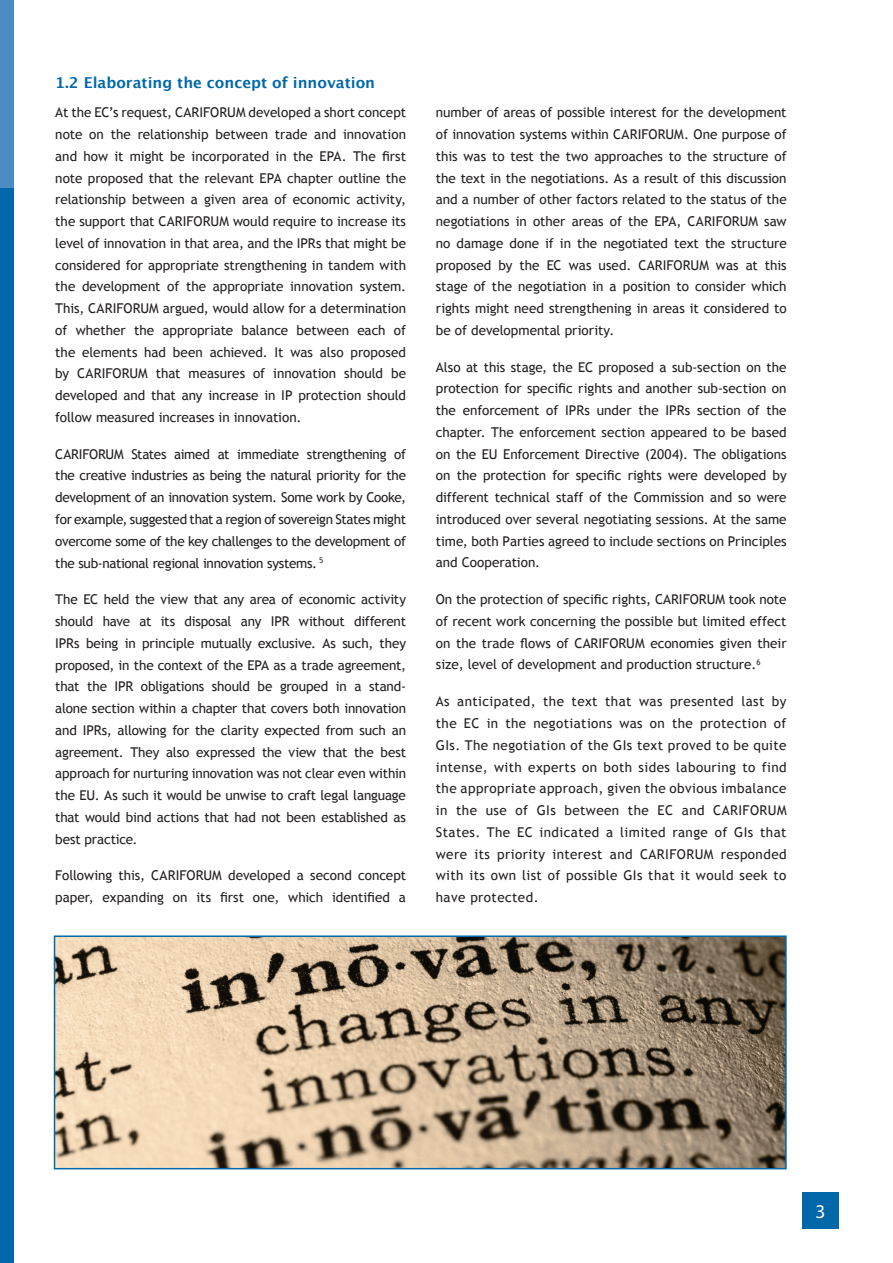
<style>
.page{position:relative;width:893px;height:1263px;background:#fff}
.page>*{position:absolute;margin:0;border:0;box-sizing:border-box;transform-origin:0 0}
.t1{font:19.5px "Myriad Pro";color:#fff}
.t2{font:700 15px "Lucida Grande";color:#0068a9}
.t3{font:13.5px/21.8px "Trebuchet MS";color:#231f20;text-align:justify}
</style>
<div class="page">
<div style="left:802px;top:1193px;width:36px;height:36px;background:#0068a9"></div>
<div style="left:0;top:188px;width:13px;height:1075px;background:#0068a9"></div>
<div style="left:0;top:0;width:13px;height:188px;background:#4b8dc3"></div>
<img style="left:57px;top:938px;width:727px;height:228px">
<div style="left:54px;top:935px;width:733px;height:234px;border:2px solid #0068a9"></div>
<p class="t2" style="left:55px;top:71px;width:321px">1.2 Elaborating the concept of innovation</p>
<p class="t3" style="left:55px;top:102px;width:352px">At the EC’s request, CARIFORUM developed a short concept note on the relationship between trade and innovation and how it might be incorporated in the EPA. The first note proposed that the relevant EPA chapter outline the relationship between a given area of economic activity, the support that CARIFORUM would require to increase its level of innovation in that area, and the IPRs that might be considered for appropriate strengthening in tandem with the development of the appropriate innovation system.<br>This, CARIFORUM argued, would allow for a determination of whether the appropriate balance between each of the elements had been achieved. It was also proposed by CARIFORUM that measures of innovation should be developed and that any increase in IP protection should follow measured increases in innovation.</p>
<p class="t3" style="left:55px;top:443px;width:352px">CARIFORUM States aimed at immediate strengthening of the creative industries as being the natural priority for the development of an innovation system. Some work by Cooke, for example, suggested that a region of sovereign States might overcome some of the key challenges to the development of the sub-national regional innovation systems. <sup>5</sup></p>
<p class="t3" style="left:55px;top:589px;width:352px">The EC held the view that any area of economic activity should have at its disposal any IPR without different IPRs being in principle mutually exclusive. As such, they proposed, in the context of the EPA as a trade agreement, that the IPR obligations should be grouped in a stand&shy;alone section within a chapter that covers both innovation and IPRs, allowing for the clarity expected from such an agreement. They also expressed the view that the best approach for nurturing innovation was not clear even within the EU. As such it would be unwise to craft legal language that would bind actions that had not been established as best practice.</p>
<p class="t3" style="left:55px;top:865px;width:352px">Following this, CARIFORUM developed a second concept paper, expanding on its first one, which identified a</p>
<p class="t3" style="left:436px;top:102px;width:352px">number of areas of possible interest for the development of innovation systems within CARIFORUM. One purpose of this was to test the two approaches to the structure of the text in the negotiations. As a result of this discussion and a number of other factors related to the status of the negotiations in other areas of the EPA, CARIFORUM saw no damage done if in the negotiated text the structure proposed by the EC was used. CARIFORUM was at this stage of the negotiation in a position to consider which rights might need strengthening in areas it considered to be of developmental priority.</p>
<p class="t3" style="left:436px;top:356px;width:352px">Also at this stage, the EC proposed a sub-section on the protection for specific rights and another sub-section on the enforcement of IPRs under the IPRs section of the chapter. The enforcement section appeared to be based on the EU Enforcement Directive (2004). The obligations on the protection for specific rights were developed by different technical staff of the Commission and so were introduced over several negotiating sessions. At the same time, both Parties agreed to include sections on Principles and Cooperation.</p>
<p class="t3" style="left:436px;top:589px;width:352px">On the protection of specific rights, CARIFORUM took note of recent work concerning the possible but limited effect on the trade flows of CARIFORUM economies given their size, level of development and production structure.<sup>6</sup></p>
<p class="t3" style="left:436px;top:691px;width:352px">As anticipated, the text that was presented last by the EC in the negotiations was on the protection of GIs. The negotiation of the GIs text proved to be quite intense, with experts on both sides labouring to find the appropriate approach, given the obvious imbalance in the use of GIs between the EC and CARIFORUM States. The EC indicated a limited range of GIs that were its priority interest and CARIFORUM responded with its own list of possible GIs that it would seek to have protected.</p>
<h1 class="t1" style="left:815px;top:1199px;width:12px">3</h1>
</div>
